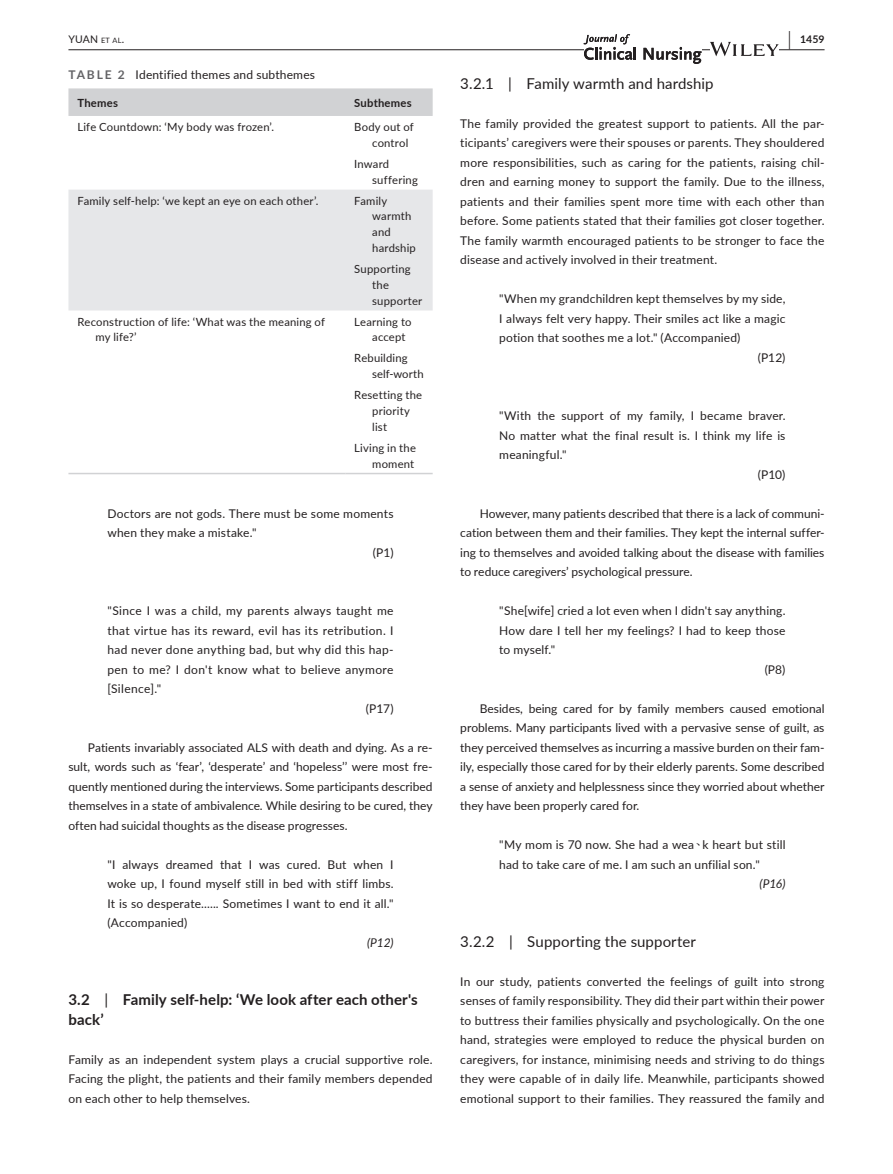
<style>
.page{position:relative;width:893px;height:1174px;background:#fff}
.page>*{position:absolute;margin:0;border:0;box-sizing:border-box;transform-origin:0 0}
.t1{font:15px "Lato";letter-spacing:.005em;color:#231f20}
.t2{font:700 15px/19.5px "Lato";letter-spacing:.01em;color:#231f20}
.t3{font:12px/19.5px "Lato";letter-spacing:.015em;color:#231f20;text-align:justify}
.t4{font:italic 12px "Lato";letter-spacing:-.01em;color:#231f20}
.t5{font:11.25px/15.8px "Lato";letter-spacing:.015em;color:#231f20}
.t6{font:700 11.25px "Lato";letter-spacing:.02em;color:#231f20}
.t7{font:10.5px "Lato";color:#231f20}
.t8{font:700 10.5px "Lato";color:#231f20}
.s1{font-size:7.35px}
.s2{font-size:19.5px}
.s3{font-weight:700;color:#636366}
.s4{font-weight:400}
.s5{font-family:"AR PL New Sung"}
</style>
<div class="page">
<hr style="left:68px;top:49px;width:756px;height:1px;background:#231f20">
<div style="left:584px;top:34px;width:117px;height:30px;background:#fff"></div>
<svg style="left:584px;top:34px;width:52px;height:26px"></svg>
<svg style="left:643px;top:47px;width:58px;height:17px"></svg>
<svg style="left:710px;top:42px;width:69px;height:14px"></svg>
<div style="left:68px;top:88px;width:365px;height:28px;background:#d1d2d4"></div>
<div style="left:68px;top:190px;width:365px;height:120px;background:#e6e7e9"></div>
<hr style="left:68px;top:473px;width:277px;height:1px;background:#d1d2d4">
<hr style="left:345px;top:473px;width:88px;height:1px;background:#d1d2d4">
<p class="t7" style="left:68px;top:31px;width:57px">YUAN <span class="s1">et al</span>.</p>
<p class="t8" style="left:789px;top:31px;width:37px"><span class="s2">|</span> 1459</p>
<p class="t3" style="left:68px;top:64px;width:248px"><span class="s3">TABLE 2</span> Identified themes and subthemes</p>
<p class="t6" style="left:77px;top:94px;width:42px">Themes</p>
<p class="t6" style="left:354px;top:94px;width:59px">Subthemes</p>
<p class="t5" style="left:77px;top:119px;width:198px">Life Countdown: ‘My body was frozen’.</p>
<p class="t5" style="left:372px;top:119px;width:43px;text-indent:-18px">Body out of control</p>
<p class="t5" style="left:372px;top:155px;width:47px;text-indent:-18px">Inward suffering</p>
<p class="t5" style="left:77px;top:192px;width:243px">Family self-help: ‘we kept an eye on each other’.</p>
<p class="t5" style="left:372px;top:192px;width:45px;text-indent:-18px">Family warmth and hardship</p>
<p class="t5" style="left:372px;top:260px;width:52px;text-indent:-18px">Supporting the supporter</p>
<p class="t5" style="left:95px;top:313px;width:231px;text-indent:-18px">Reconstruction of life: ‘What was the meaning of my life?’</p>
<p class="t5" style="left:372px;top:313px;width:41px;text-indent:-18px">Learning to accept</p>
<p class="t5" style="left:372px;top:350px;width:53px;text-indent:-18px">Rebuilding self-worth</p>
<p class="t5" style="left:372px;top:387px;width:51px;text-indent:-18px">Resetting the priority list</p>
<p class="t5" style="left:354px;top:439px;width:63px;text-align:right">Living in the moment</p>
<p class="t3" style="left:107px;top:503px;width:288px">Doctors are not gods. There must be some moments</p>
<p class="t3" style="left:107px;top:522px;width:151px">when they make a mistake."</p>
<p class="t3" style="left:373px;top:542px;width:22px">(P1)</p>
<p class="t3" style="left:107px;top:600px;width:288px">"Since I was a child, my parents always taught me</p>
<p class="t3" style="left:107px;top:620px;width:288px">that virtue has its reward, evil has its retribution. I</p>
<p class="t3" style="left:107px;top:639px;width:288px">had never done anything bad, but why did this hap-</p>
<p class="t3" style="left:107px;top:659px;width:288px">pen to me? I don't know what to believe anymore</p>
<p class="t3" style="left:107px;top:678px;width:55px">[Silence]."</p>
<p class="t3" style="left:366px;top:698px;width:29px">(P17)</p>
<p class="t3" style="left:68px;top:737px;width:366px;text-indent:20px">Patients invariably associated ALS with death and dying. As a re&shy;sult, words such as ‘fear’, ‘desperate’ and ‘hopeless’’ were most fre&shy;quently mentioned during the interviews. Some participants described themselves in a state of ambivalence. While desiring to be cured, they often had suicidal thoughts as the disease progresses.</p>
<p class="t3" style="left:107px;top:854px;width:288px">"I always dreamed that I was cured. But when I woke up, I found myself still in bed with stiff limbs.<br>It is so desperate...... Sometimes I want to end it all." (Accompanied)</p>
<p class="t4" style="left:367px;top:934px;width:28px">(P12)</p>
<p class="t2" style="left:68px;top:989px;width:351px">3.2 <span class="s4">|</span> Family self-help: ‘We look after each other's back’</p>
<p class="t3" style="left:68px;top:1049px;width:366px">Family as an independent system plays a crucial supportive role.<br>Facing the plight, the patients and their family members depended on each other to help themselves.</p>
<p class="t1" style="left:460px;top:72px;width:255px">3.2.1 | Family warmth and hardship</p>
<p class="t3" style="left:460px;top:113px;width:366px">The family provided the greatest support to patients. All the par&shy;ticipants’ caregivers were their spouses or parents. They shouldered more responsibilities, such as caring for the patients, raising chil&shy;dren and earning money to support the family. Due to the illness, patients and their families spent more time with each other than before. Some patients stated that their families got closer together.<br>The family warmth encouraged patients to be stronger to face the disease and actively involved in their treatment.</p>
<p class="t3" style="left:499px;top:288px;width:288px">"When my grandchildren kept themselves by my side,</p>
<p class="t3" style="left:499px;top:308px;width:288px">I always felt very happy. Their smiles act like a magic</p>
<p class="t3" style="left:499px;top:327px;width:243px">potion that soothes me a lot." (Accompanied)</p>
<p class="t3" style="left:758px;top:347px;width:29px">(P12)</p>
<p class="t3" style="left:499px;top:405px;width:288px">"With the support of my family, I became braver.</p>
<p class="t3" style="left:499px;top:425px;width:288px">No matter what the final result is. I think my life is</p>
<p class="t3" style="left:499px;top:444px;width:69px">meaningful."</p>
<p class="t3" style="left:758px;top:464px;width:29px">(P10)</p>
<p class="t3" style="left:460px;top:503px;width:366px;text-indent:20px">However, many patients described that there is a lack of communi&shy;cation between them and their families. They kept the internal suffer&shy;ing to themselves and avoided talking about the disease with families to reduce caregivers’ psychological pressure.</p>
<p class="t3" style="left:499px;top:600px;width:288px">"She[wife] cried a lot even when I didn't say anything.</p>
<p class="t3" style="left:499px;top:620px;width:288px">How dare I tell her my feelings? I had to keep those</p>
<p class="t3" style="left:499px;top:639px;width:58px">to myself."</p>
<p class="t3" style="left:765px;top:659px;width:22px">(P8)</p>
<p class="t3" style="left:460px;top:698px;width:366px;text-indent:20px">Besides, being cared for by family members caused emotional problems. Many participants lived with a pervasive sense of guilt, as they perceived themselves as incurring a massive burden on their fam&shy;ily, especially those cared for by their elderly parents. Some described a sense of anxiety and helplessness since they worried about whether they have been properly cared for.</p>
<p class="t3" style="left:499px;top:834px;width:288px">"My mom is 70 now. She had a wea<span class="s5">、</span>k heart but still had to take care of me. I am such an unfilial son."</p>
<p class="t4" style="left:760px;top:875px;width:27px">(P16)</p>
<p class="t1" style="left:460px;top:930px;width:237px">3.2.2 | Supporting the supporter</p>
<p class="t3" style="left:460px;top:971px;width:366px">In our study, patients converted the feelings of guilt into strong senses of family responsibility. They did their part within their power to buttress their families physically and psychologically. On the one hand, strategies were employed to reduce the physical burden on caregivers, for instance, minimising needs and striving to do things they were capable of in daily life. Meanwhile, participants showed emotional support to their families. They reassured the family and</p>
</div>
